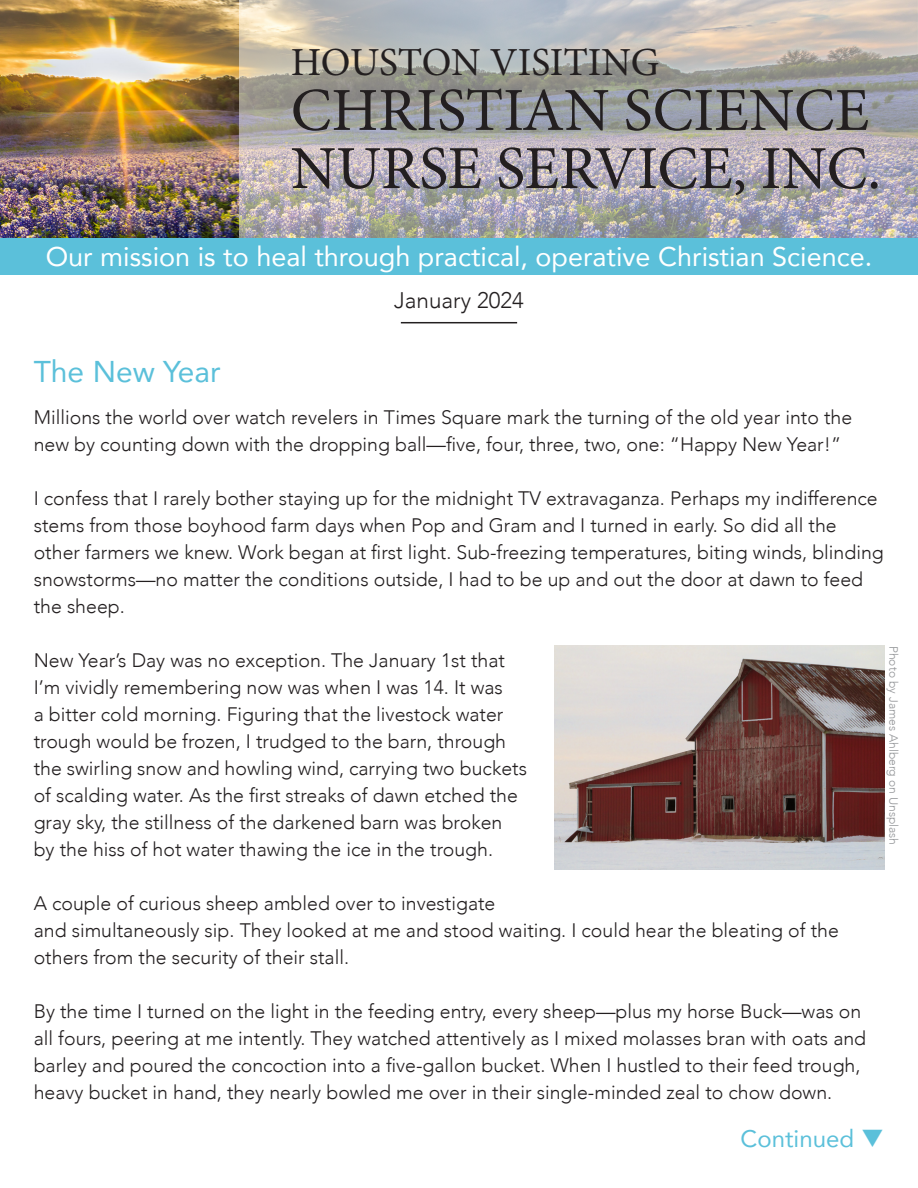
<style>
.page{position:relative;width:918px;height:1188px;background:#fff}
.page>*{position:absolute;margin:0;border:0;box-sizing:border-box;transform-origin:0 0}
.t1{font:61.2px/58.2px "Minion Pro";color:#231f20}
.t2{font:39.75px "Minion Pro";letter-spacing:-.005em;color:#231f20}
.heading{font:30px "Avenir";color:#5bc0da}
.t3{font:27px "Avenir";color:#fff}
.heading-2{font:24px "Avenir";color:#5bc0da}
.copy{font:300 22.5px "Avenir";color:#231f20}
.copy-2{font:300 19.5px/27px "Avenir";color:#231f20}
.photo_credit{font:300 12px "Avenir";color:#939598}
</style>
<div class="page">
<img style="left:0;top:0;width:918px;height:239px">
<div style="left:0;top:239px;width:918px;height:36px;background:#5bc0da"></div>
<hr style="left:401px;top:322px;width:116px;height:1px;background:#231f20">
<img style="left:554px;top:646px;width:330px;height:223px">
<h2 class="t2" style="left:291px;top:36px;width:370px">HOUSTON VISITING</h2>
<h1 class="t1" style="left:291px;top:82px;width:592px">CHRISTIAN SCIENCE<br>NURSE SERVICE, INC.</h1>
<h3 class="t3" style="left:46px;top:235px;width:828px">Our mission is to heal through practical, operative Christian Science.</h3>
<p class="copy" style="left:394px;top:287px;width:131px">January 2024</p>
<p class="heading" style="left:34px;top:348px;width:188px">The New Year</p>
<p class="copy-2" style="left:34px;top:404px;width:820px">Millions the world over watch revelers in Times Square mark the turning of the old year into the new by counting down with the dropping ball—five, four, three, two, one: “Happy New Year!”</p>
<p class="copy-2" style="left:34px;top:485px;width:852px">I confess that I rarely bother staying up for the midnight TV extravaganza. Perhaps my indifference stems from those boyhood farm days when Pop and Gram and I turned in early. So did all the other farmers we knew. Work began at first light. Sub‑freezing temperatures, biting winds, blinding snowstorms—no matter the conditions outside, I had to be up and out the door at dawn to feed the sheep.</p>
<p class="copy-2" style="left:34px;top:647px;width:495px">New Year’s Day was no exception. The January 1st that I’m vividly remembering now was when I was 14. It was<br>a bitter cold morning. Figuring that the livestock water trough would be frozen, I trudged to the barn, through the swirling snow and howling wind, carrying two buckets of scalding water. As the first streaks of dawn etched the gray sky, the stillness of the darkened barn was broken by the hiss of hot water thawing the ice in the trough.</p>
<p class="copy-2" style="left:34px;top:890px;width:807px">A couple of curious sheep ambled over to investigate<br>and simultaneously sip. They looked at me and stood waiting. I could hear the bleating of the others from the security of their stall.</p>
<p class="copy-2" style="left:34px;top:998px;width:834px">By the time I turned on the light in the feeding entry, every sheep—plus my horse Buck—was on all fours, peering at me intently. They watched attentively as I mixed molasses bran with oats and barley and poured the concoction into a five‑gallon bucket. When I hustled to their feed trough, heavy bucket in hand, they nearly bowled me over in their single‑minded zeal to chow down.</p>
<p class="photo_credit" style="left:901px;top:646px;width:201px;rotate:90deg">Photo by James Ahlberg on Unsplash</p>
<p class="heading-2" style="left:741px;top:1119px;width:145px">Continued ❑</p>
</div>
